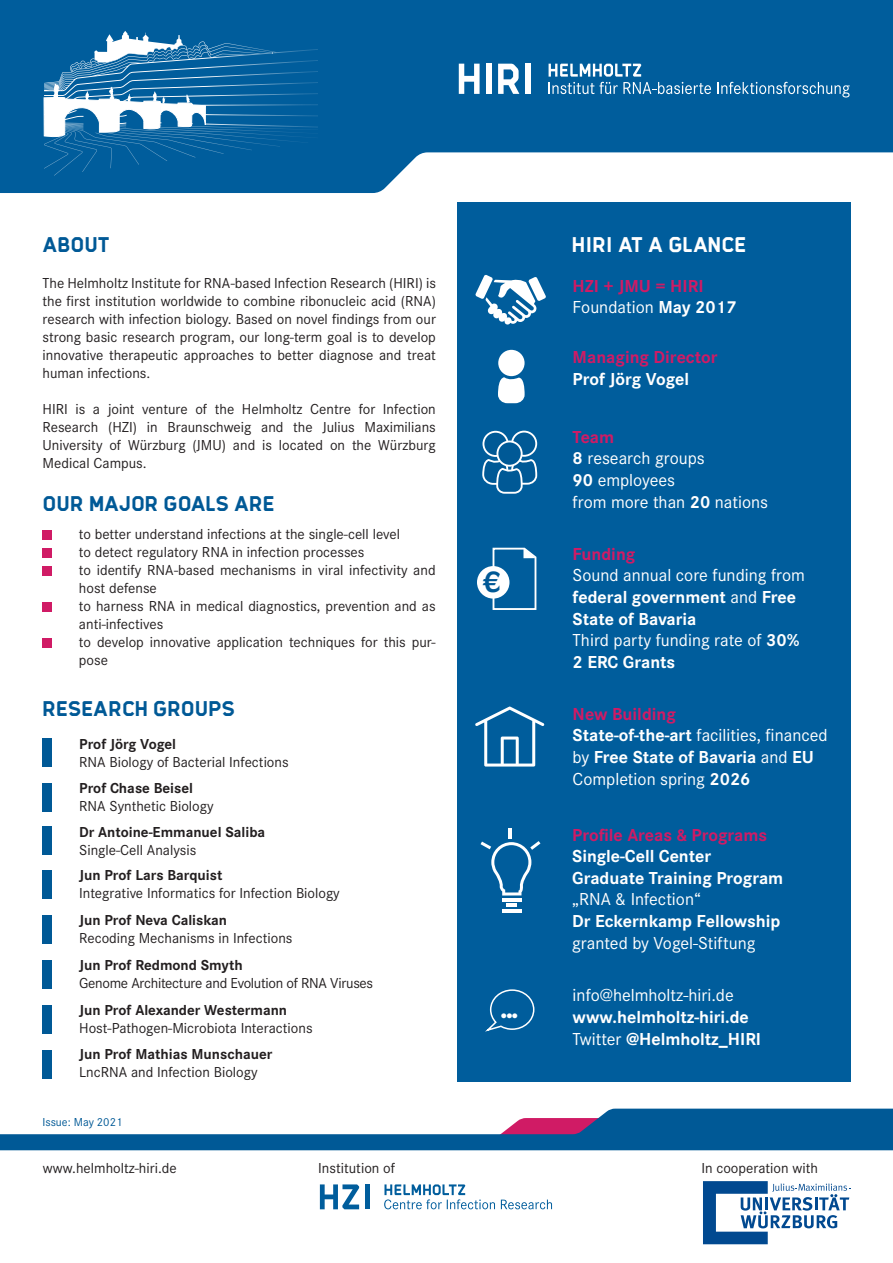
<style>
.page{position:relative;width:893px;height:1263px;background:#fff}
.page>*{position:absolute;margin:0;border:0;box-sizing:border-box;transform-origin:0 0}
.t1{font:700 30.6px "Corporate S";color:#005996}
.t2{font:700 27.9px "Hermann";color:#fff}
.t3{font:700 21px "Hermann";color:#005996}
.t4{font:700 21px "Hermann";letter-spacing:-.01em;color:#fff}
.t5{font:700 18px/21.6px "Corporate S";color:#fff}
.t6{font:18px "Corporate S";color:#fff}
.t7{font:700 18px "Corporate S";color:#d01b65}
.t8{font:15px/18px "Corporate S";color:#231f20}
.t9{font:700 15px "Corporate S";color:#231f20}
.t10{font:15px "Corporate S";letter-spacing:-.02em;color:#231f20}
.t11{font:12px "Corporate S";color:#005996}
.s1{font-weight:700}
.s2{font-weight:400}
</style>
<div class="page">
<svg style="left:0;top:1108px;width:893px;height:42px"></svg>
<svg style="left:703px;top:1181px;width:147px;height:63px"></svg>
<svg style="left:320px;top:1184px;width:39px;height:25px"></svg>
<hr style="left:365px;top:1184px;width:4px;height:25px;background:#005d9c">
<svg style="left:384px;top:1184px;width:168px;height:25px"></svg>
<div style="left:457px;top:202px;width:393px;height:879px;background:#005d9c"></div>
<svg style="left:475px;top:275px;width:71px;height:50px"></svg>
<div style="left:498px;top:350px;width:27px;height:26px;background:#fff;border-radius:50%"></div>
<svg style="left:498px;top:377px;width:27px;height:26px"></svg>
<div style="left:483px;top:432px;width:25px;height:24px;background:#005996;border-radius:50%"></div>
<div style="left:482px;top:431px;width:27px;height:26px;border:2px solid #fff;border-radius:50%"></div>
<div style="left:512px;top:432px;width:24px;height:24px;background:#005996;border-radius:50%"></div>
<div style="left:511px;top:431px;width:26px;height:26px;border:2px solid #fff;border-radius:50%"></div>
<div style="left:497px;top:441px;width:25px;height:25px;background:#005996;border-radius:50%"></div>
<div style="left:496px;top:441px;width:27px;height:26px;border:2px solid #fff;border-radius:50%"></div>
<svg style="left:475px;top:458px;width:69px;height:308px"></svg>
<hr style="left:502px;top:899px;width:19px;height:3px;background:#fff">
<hr style="left:502px;top:909px;width:19px;height:3px;background:#fff">
<svg style="left:506px;top:903px;width:11px;height:3px"></svg>
<svg style="left:481px;top:828px;width:59px;height:67px"></svg>
<svg style="left:485px;top:989px;width:50px;height:43px"></svg>
<div style="left:43px;top:530px;width:9px;height:10px;background:#d01b65"></div>
<div style="left:43px;top:548px;width:9px;height:9px;background:#d01b65"></div>
<div style="left:43px;top:566px;width:9px;height:10px;background:#d01b65"></div>
<div style="left:43px;top:602px;width:9px;height:9px;background:#d01b65"></div>
<div style="left:43px;top:639px;width:9px;height:9px;background:#d01b65"></div>
<div style="left:43px;top:738px;width:9px;height:29px;background:#005996"></div>
<div style="left:43px;top:783px;width:9px;height:28px;background:#005996"></div>
<div style="left:43px;top:827px;width:9px;height:28px;background:#005996"></div>
<div style="left:43px;top:870px;width:9px;height:28px;background:#005996"></div>
<div style="left:43px;top:915px;width:9px;height:28px;background:#005996"></div>
<div style="left:43px;top:960px;width:9px;height:28px;background:#005996"></div>
<div style="left:43px;top:1005px;width:9px;height:28px;background:#005996"></div>
<div style="left:43px;top:1050px;width:9px;height:28px;background:#005996"></div>
<svg style="left:0;top:0;width:893px;height:193px;fill:#005d9c"></svg>
<svg style="left:44px;top:31px;width:354px;height:145px;background:#2172a8"></svg>
<svg style="left:717px;top:82px;width:133px;height:15px;background:#3780b1"></svg>
<svg style="left:549px;top:64px;width:162px;height:30px;background:#3780b1"></svg>
<svg style="left:459px;top:64px;width:21px;height:30px"></svg>
<div style="left:486px;top:64px;width:6px;height:30px;background:#fff"></div>
<svg style="left:498px;top:64px;width:21px;height:30px"></svg>
<div style="left:525px;top:64px;width:6px;height:30px;background:#fff"></div>
<p class="t3" style="left:43px;top:233px;width:69px">ABOUT</p>
<p class="t8" style="left:43px;top:273px;width:395px;text-align:justify">The Helmholtz Institute for RNA-based Infection Research (HIRI) is the first institution worldwide to combine ribonucleic acid (RNA) research with infection biology. Based on novel findings from our strong basic research program, our long-term goal is to develop innovative therapeutic approaches to better diagnose and treat human infections.</p>
<p class="t8" style="left:43px;top:399px;width:395px;text-align:justify">HIRI is a joint venture of the Helmholtz Centre for Infection Research (HZI) in Braunschweig and the Julius Maximilians University of Würzburg (JMU) and is located on the Würzburg Medical Campus.</p>
<p class="t3" style="left:43px;top:492px;width:234px">OUR MAJOR GOALS ARE</p>
<p class="t8" style="left:79px;top:524px;width:323px">to better understand infections at the single-cell level</p>
<p class="t8" style="left:79px;top:542px;width:287px">to detect regulatory RNA in infection processes</p>
<p class="t8" style="left:79px;top:560px;width:358px">to identify RNA-based mechanisms in viral infectivity and host defense</p>
<p class="t8" style="left:79px;top:596px;width:358px">to harness RNA in medical diagnostics, prevention and as anti-infectives</p>
<p class="t8" style="left:79px;top:632px;width:358px">to develop innovative application techniques for this pur&shy;pose</p>
<p class="t3" style="left:43px;top:697px;width:194px">RESEARCH GROUPS</p>
<p class="t9" style="left:79px;top:733px;width:98px">Prof Jörg Vogel</p>
<p class="t8" style="left:79px;top:752px;width:211px">RNA Biology of Bacterial Infections</p>
<p class="t9" style="left:79px;top:778px;width:115px">Prof Chase Beisel</p>
<p class="t8" style="left:79px;top:797px;width:136px">RNA Synthetic Biology</p>
<p class="t9" style="left:79px;top:821px;width:188px">Dr Antoine-Emmanuel Saliba</p>
<p class="t8" style="left:79px;top:840px;width:119px">Single-Cell Analysis</p>
<p class="t9" style="left:79px;top:865px;width:145px">Jun Prof Lars Barquist</p>
<p class="t8" style="left:79px;top:884px;width:262px">Integrative Informatics for Infection Biology</p>
<p class="t9" style="left:79px;top:910px;width:149px">Jun Prof Neva Caliskan</p>
<p class="t8" style="left:79px;top:929px;width:215px">Recoding Mechanisms in Infections</p>
<p class="t9" style="left:79px;top:955px;width:165px">Jun Prof Redmond Smyth</p>
<p class="t10" style="left:79px;top:973px;width:295px">Genome Architecture and Evolution of RNA Viruses</p>
<p class="t9" style="left:79px;top:1000px;width:209px">Jun Prof Alexander Westermann</p>
<p class="t8" style="left:79px;top:1019px;width:235px">Host-Pathogen-Microbiota Interactions</p>
<p class="t9" style="left:79px;top:1044px;width:195px">Jun Prof Mathias Munschauer</p>
<p class="t8" style="left:79px;top:1063px;width:180px">LncRNA and Infection Biology</p>
<p class="t11" style="left:43px;top:1114px;width:81px">Issue: May 2021</p>
<h1 class="t1" style="left:483px;top:561px;width:19px">€</h1>
<h2 class="t2" style="left:501px;top:992px;width:18px">...</h2>
<p class="t4" style="left:572px;top:233px;width:176px">HIRI AT A GLANCE</p>
<p class="t7" style="left:573px;top:273px;width:132px">HZI + JMU = HIRI</p>
<p class="t6" style="left:573px;top:295px;width:165px">Foundation <span class="s1">May 2017</span></p>
<p class="t7" style="left:573px;top:345px;width:146px">Managing Director</p>
<p class="t5" style="left:573px;top:367px;width:118px">Prof Jörg Vogel</p>
<p class="t7" style="left:573px;top:424px;width:43px">Team</p>
<p class="t6" style="left:573px;top:447px;width:134px"><span class="s1">8</span> research groups</p>
<p class="t6" style="left:573px;top:468px;width:104px"><span class="s1">90</span> employees</p>
<p class="t6" style="left:573px;top:490px;width:197px">from more than <span class="s1">20</span> nations</p>
<p class="t7" style="left:573px;top:541px;width:64px">Funding</p>
<p class="t6" style="left:573px;top:564px;width:234px">Sound annual core funding from</p>
<p class="t5" style="left:573px;top:586px;width:225px">federal government <span class="s2">and</span> Free<br>State of Bavaria</p>
<p class="t6" style="left:573px;top:628px;width:228px">Third party funding rate of <span class="s1">30%</span></p>
<p class="t5" style="left:573px;top:650px;width:104px">2 ERC Grants</p>
<p class="t7" style="left:573px;top:701px;width:105px">New Building</p>
<p class="t5" style="left:573px;top:724px;width:257px">State-of-the-art <span class="s2">facilities, financed by</span> Free State of Bavaria <span class="s2">and</span> EU</p>
<p class="t6" style="left:573px;top:767px;width:179px">Completion spring <span class="s1">2026</span></p>
<p class="t7" style="left:572px;top:822px;width:197px">Profile Areas &amp; Programs</p>
<p class="t5" style="left:572px;top:845px;width:141px">Single-Cell Center</p>
<p class="t5" style="left:572px;top:866px;width:213px">Graduate Training Program</p>
<p class="t6" style="left:572px;top:887px;width:130px">„RNA &amp; Infection“</p>
<p class="t5" style="left:572px;top:909px;width:210px">Dr Eckernkamp Fellowship</p>
<p class="t6" style="left:572px;top:931px;width:185px">granted by Vogel-Stiftung</p>
<p class="t6" style="left:573px;top:984px;width:163px">info@helmholtz-hiri.de</p>
<p class="t5" style="left:573px;top:1006px;width:178px">www.helmholtz-hiri.de</p>
<p class="t5" style="left:573px;top:1027px;width:190px"><span class="s2">Twitter</span> @Helmholtz_HIRI</p>
<p class="t8" style="left:43px;top:1158px;width:135px">www.helmholtz-hiri.de</p>
<p class="t8" style="left:318px;top:1158px;width:78px">Institution of</p>
<p class="t8" style="left:701px;top:1158px;width:118px">In cooperation with</p>
</div>
